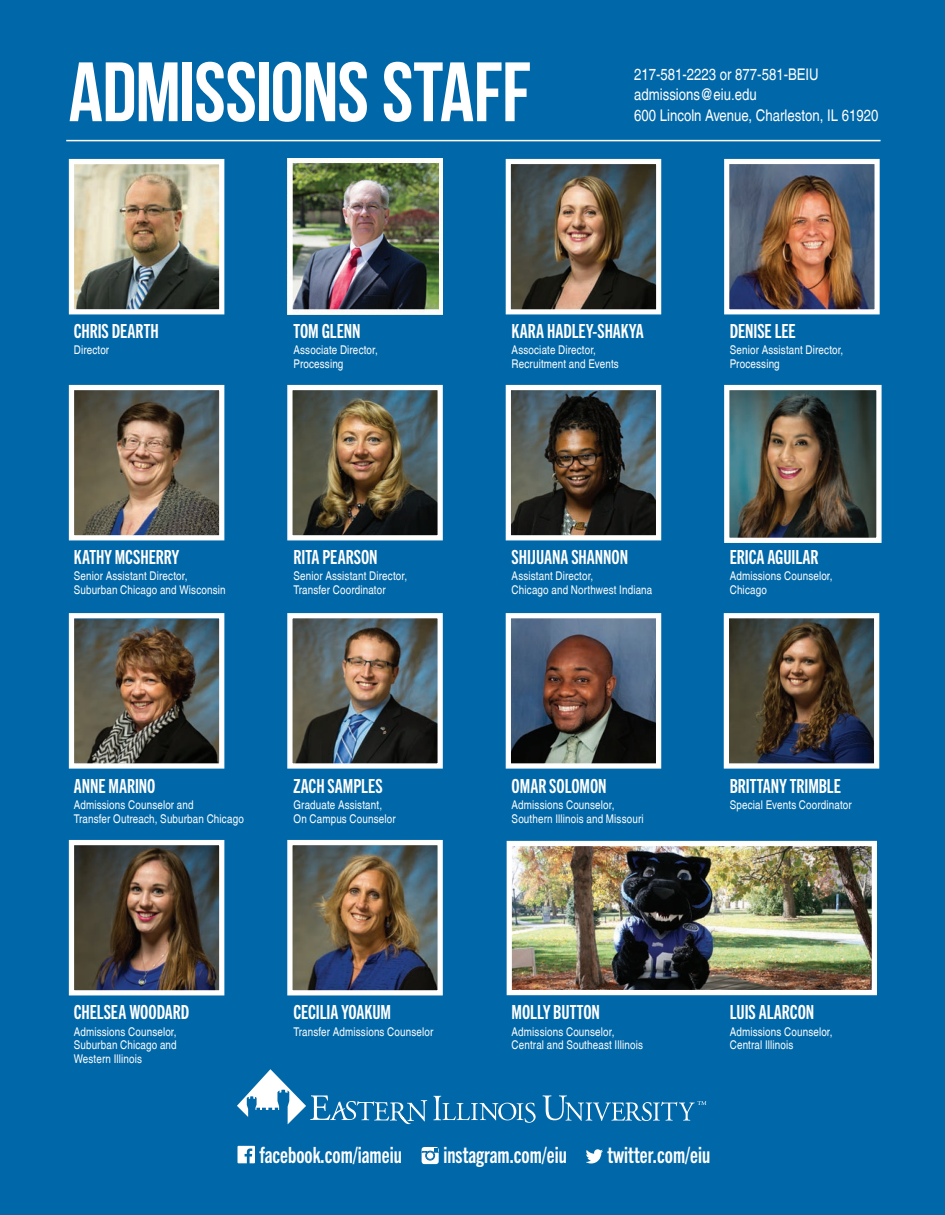
<style>
.page{position:relative;width:945px;height:1215px;background:#0068a9}
.page>*{position:absolute;margin:0;border:0;box-sizing:border-box;transform-origin:0 0}
.t1{font:84px "Bebas Neue";letter-spacing:-.01em;color:#fff}
.t2{font:22.35px "Trade Gothic Next LT Pro Bd Cm";color:#fff}
.t3{font:19.5px "Trade Gothic Next LT Pro Bd Cm";color:#fff}
.t4{font:condensed 16.05px/20.7px "Helvetica Com";color:#fff}
.t5{font:condensed 12px/13.5px "Helvetica Com";letter-spacing:.01em;color:#fff}
</style>
<div class="page">
<svg style="left:238px;top:1146px;width:17px;height:17px"></svg>
<svg style="left:586px;top:1149px;width:17px;height:14px"></svg>
<div style="left:422px;top:1147px;width:17px;height:17px;background:#fff;border-radius:3px"></div>
<div style="left:425px;top:1151px;width:10px;height:9px;border:1px solid #0068a9;border-radius:50%"></div>
<div style="left:426px;top:1152px;width:8px;height:8px;border:1px solid #0068a9;border-radius:50%"></div>
<svg style="left:422px;top:1148px;width:17px;height:5px"></svg>
<svg style="left:433px;top:1096px;width:103px;height:27px"></svg>
<svg style="left:543px;top:1095px;width:163px;height:26px"></svg>
<svg style="left:237px;top:1069px;width:190px;height:55px"></svg>
<img style="left:75px;top:165px;width:143px;height:143px">
<div style="left:69px;top:159px;width:155px;height:155px;border:5px solid #fff"></div>
<img style="left:287px;top:159px;width:156px;height:155px">
<img style="left:512px;top:165px;width:143px;height:143px">
<div style="left:506px;top:159px;width:155px;height:155px;border:5px solid #fff"></div>
<img style="left:730px;top:165px;width:144px;height:143px">
<div style="left:724px;top:159px;width:156px;height:155px;border:5px solid #fff"></div>
<img style="left:75px;top:391px;width:143px;height:143px">
<div style="left:69px;top:385px;width:155px;height:155px;border:5px solid #fff"></div>
<img style="left:293px;top:391px;width:144px;height:143px">
<div style="left:287px;top:385px;width:156px;height:155px;border:5px solid #fff"></div>
<img style="left:512px;top:391px;width:143px;height:143px">
<div style="left:506px;top:385px;width:155px;height:155px;border:5px solid #fff"></div>
<img style="left:75px;top:619px;width:143px;height:144px">
<div style="left:69px;top:613px;width:155px;height:156px;border:5px solid #fff"></div>
<img style="left:293px;top:619px;width:144px;height:144px">
<div style="left:287px;top:613px;width:156px;height:156px;border:5px solid #fff"></div>
<img style="left:512px;top:619px;width:143px;height:144px">
<div style="left:506px;top:613px;width:155px;height:156px;border:5px solid #fff"></div>
<img style="left:730px;top:619px;width:143px;height:144px">
<div style="left:724px;top:613px;width:155px;height:156px;border:5px solid #fff"></div>
<img style="left:293px;top:846px;width:144px;height:143px">
<div style="left:287px;top:840px;width:156px;height:155px;border:5px solid #fff"></div>
<hr style="left:66px;top:140px;width:815px;height:1px;background:#fff">
<img style="left:75px;top:846px;width:143px;height:143px">
<div style="left:69px;top:840px;width:155px;height:155px;border:5px solid #fff"></div>
<img style="left:730px;top:391px;width:146px;height:146px">
<div style="left:724px;top:385px;width:158px;height:158px;border:5px solid #fff"></div>
<img style="left:513px;top:847px;width:358px;height:142px">
<div style="left:507px;top:841px;width:370px;height:154px;border:5px solid #fff"></div>
<h1 class="t1" style="left:69px;top:46px;width:464px">ADMISSIONS STAFF</h1>
<h3 class="t4" style="left:634px;top:64px;width:186px">217-581-2223 or 877-581-BEIU admissions@eiu.edu</h3>
<h3 class="t4" style="left:634px;top:105px;width:246px">600 Lincoln Avenue, Charleston, IL 61920</h3>
<h3 class="t3" style="left:74px;top:317px;width:86px">CHRIS DEARTH</h3>
<p class="t5" style="left:74px;top:343px;width:37px">Director</p>
<h3 class="t3" style="left:293px;top:317px;width:69px">TOM GLENN</h3>
<p class="t5" style="left:293px;top:343px;width:86px">Associate Director,<br>Processing</p>
<h3 class="t3" style="left:74px;top:544px;width:107px">KATHY MCSHERRY</h3>
<p class="t5" style="left:74px;top:569px;width:153px">Senior Assistant Director,<br>Suburban Chicago and Wisconsin</p>
<h3 class="t3" style="left:293px;top:544px;width:86px">RITA PEARSON</h3>
<p class="t5" style="left:293px;top:569px;width:115px">Senior Assistant Director,<br>Transfer Coordinator</p>
<h3 class="t3" style="left:512px;top:317px;width:134px">KARA HADLEY-SHAKYA</h3>
<p class="t5" style="left:512px;top:343px;width:109px">Associate Director,<br>Recruitment and Events</p>
<h3 class="t3" style="left:512px;top:544px;width:118px">SHIJUANA SHANNON</h3>
<p class="t5" style="left:512px;top:569px;width:142px">Assistant Director,<br>Chicago and Northwest Indiana</p>
<h3 class="t3" style="left:730px;top:317px;width:67px">DENISE LEE</h3>
<p class="t5" style="left:730px;top:343px;width:115px">Senior Assistant Director,<br>Processing</p>
<h3 class="t3" style="left:730px;top:544px;width:90px">ERICA AGUILAR</h3>
<p class="t5" style="left:730px;top:569px;width:104px">Admissions Counselor,<br>Chicago</p>
<h3 class="t3" style="left:74px;top:773px;width:83px">ANNE MARINO</h3>
<p class="t5" style="left:74px;top:798px;width:172px">Admissions Counselor and<br>Transfer Outreach, Suburban Chicago</p>
<h3 class="t3" style="left:293px;top:773px;width:91px">ZACH SAMPLES</h3>
<p class="t5" style="left:293px;top:798px;width:104px">Graduate Assistant,<br>On Campus Counselor</p>
<h3 class="t3" style="left:512px;top:773px;width:97px">OMAR SOLOMON</h3>
<p class="t5" style="left:512px;top:798px;width:134px">Admissions Counselor,<br>Southern Illinois and Missouri</p>
<h3 class="t3" style="left:730px;top:773px;width:113px">BRITTANY TRIMBLE</h3>
<p class="t5" style="left:730px;top:798px;width:124px">Special Events Coordinator</p>
<h3 class="t3" style="left:74px;top:999px;width:117px">CHELSEA WOODARD</h3>
<p class="t5" style="left:74px;top:1025px;width:104px;text-align:justify">Admissions Counselor, Suburban Chicago and Western Illinois</p>
<h3 class="t3" style="left:293px;top:999px;width:99px">CECILIA YOAKUM</h3>
<p class="t5" style="left:293px;top:1025px;width:141px">Transfer Admissions Counselor</p>
<h3 class="t3" style="left:512px;top:999px;width:90px">MOLLY BUTTON</h3>
<p class="t5" style="left:512px;top:1025px;width:133px">Admissions Counselor,<br>Central and Southeast Illinois</p>
<h3 class="t3" style="left:730px;top:999px;width:86px">LUIS ALARCON</h3>
<p class="t5" style="left:730px;top:1025px;width:104px">Admissions Counselor,<br>Central Illinois</p>
<h2 class="t2" style="left:259px;top:1140px;width:144px">facebook.com/iameiu</h2>
<h2 class="t2" style="left:443px;top:1140px;width:125px">instagram.com/eiu</h2>
<h2 class="t2" style="left:608px;top:1140px;width:104px">twitter.com/eiu</h2>
</div>
